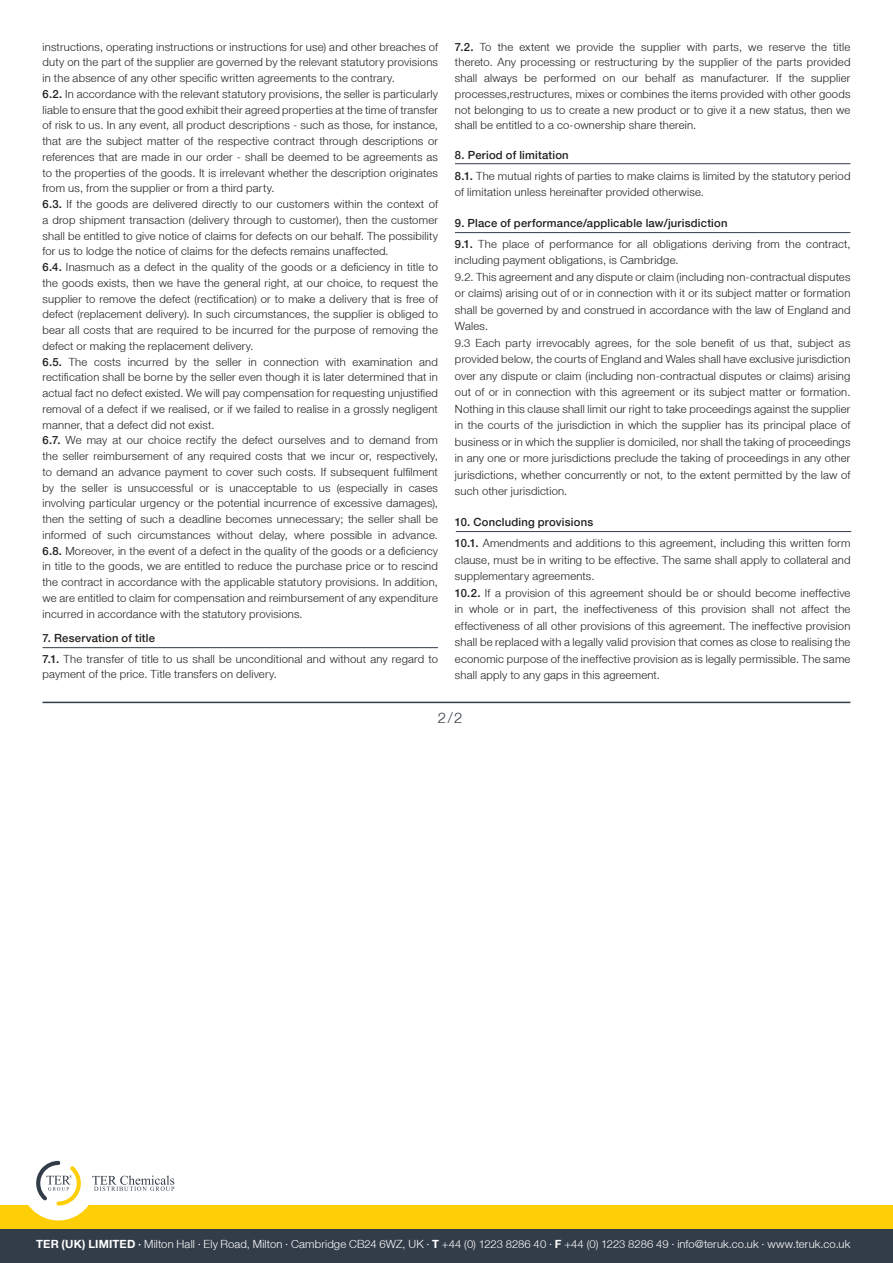
<style>
.page{position:relative;width:893px;height:1263px;background:#fff}
.page>*{position:absolute;margin:0;border:0;box-sizing:border-box;transform-origin:0 0}
.t1{font:300 15px "Helvetica Neue";color:#333d49}
.t2{font:300 11.25px/15.8px "Helvetica Neue";letter-spacing:.02em;color:#231f20}
.t3{font:300 11.25px "Helvetica Neue";letter-spacing:.015em;color:#fff}
.s1{font-weight:500}
.s2{font-weight:700}
</style>
<div class="page">
<div style="left:0;top:1229px;width:893px;height:34px;background:#333d49"></div>
<div style="left:0;top:1205px;width:893px;height:24px;background:#fecf07"></div>
<hr style="left:43px;top:647px;width:395px;height:1px;background:#333d49">
<hr style="left:455px;top:163px;width:395px;height:1px;background:#333d49">
<hr style="left:456px;top:531px;width:395px;height:1px;background:#333d49">
<hr style="left:455px;top:232px;width:395px;height:1px;background:#333d49">
<hr style="left:43px;top:702px;width:807px;height:1px;background:#333d49">
<div style="left:21px;top:1146px;width:75px;height:74px;background:#fff;border-radius:50%"></div>
<svg style="left:36px;top:1161px;width:45px;height:44px"></svg>
<svg style="left:92px;top:1175px;width:82px;height:16px"></svg>
<p class="t2" style="left:43px;top:38px;width:397px">instructions, operating instructions or instructions for use) and other breaches of duty on the part of the supplier are governed by the relevant statutory provisions in the absence of any other specific written agreements to the contrary.<br><span class="s1">6.2.</span> In accordance with the relevant statutory provisions, the seller is particularly liable to ensure that the good exhibit their agreed properties at the time of transfer of risk to us. In any event, all product descriptions - such as those, for instance, that are the subject matter of the respective contract through descriptions or references that are made in our order - shall be deemed to be agreements as to the properties of the goods. It is irrelevant whether the description originates from us, from the supplier or from a third party.<br><span class="s1">6.3.</span> If the goods are delivered directly to our customers within the context of a drop shipment transaction (delivery through to customer), then the customer shall be entitled to give notice of claims for defects on our behalf. The possibility for us to lodge the notice of claims for the defects remains unaffected.<br><span class="s1">6.4.</span> Inasmuch as a defect in the quality of the goods or a deficiency in title to the goods exists, then we have the general right, at our choice, to request the supplier to remove the defect (rectification) or to make a delivery that is free of defect (replacement delivery). In such circumstances, the supplier is obliged to bear all costs that are required to be incurred for the purpose of removing the defect or making the replacement delivery.<br><span class="s1">6.5.</span> The costs incurred by the seller in connection with examination and rectification shall be borne by the seller even though it is later determined that in actual fact no defect existed. We will pay compensation for requesting unjustified removal of a defect if we realised, or if we failed to realise in a grossly negligent manner, that a defect did not exist.<br><span class="s1">6.7.</span> We may at our choice rectify the defect ourselves and to demand from the seller reimbursement of any required costs that we incur or, respectively, to demand an advance payment to cover such costs. If subsequent fulfilment by the seller is unsuccessful or is unacceptable to us (especially in cases involving particular urgency or the potential incurrence of excessive damages), then the setting of such a deadline becomes unnecessary; the seller shall be informed of such circumstances without delay, where possible in advance.<br><span class="s1">6.8.</span> Moreover, in the event of a defect in the quality of the goods or a deficiency in title to the goods, we are entitled to reduce the purchase price or to rescind the contract in accordance with the applicable statutory provisions. In addition, we are entitled to claim for compensation and reimbursement of any expenditure incurred in accordance with the statutory provisions.</p>
<p class="t2" style="left:43px;top:628px;width:397px;line-height:20.2px"><span class="s1">7. Reservation of title<br>7.1.</span> The transfer of title to us shall be unconditional and without any regard to</p>
<p class="t2" style="left:43px;top:666px;width:236px">payment of the price. Title transfers on delivery.</p>
<p class="t2" style="left:455px;top:38px;width:397px;text-align:justify"><span class="s1">7.2.</span> To the extent we provide the supplier with parts, we reserve the title thereto. Any processing or restructuring by the supplier of the parts provided shall always be performed on our behalf as manufacturer. If the supplier processes,restructures, mixes or combines the items provided with other goods not belonging to us to create a new product or to give it a new status, then we shall be entitled to a co-ownership share therein.</p>
<p class="t2" style="left:455px;top:144px;width:397px;line-height:21px"><span class="s1">8. Period of limitation<br>8.1.</span> The mutual rights of parties to make claims is limited by the statutory period</p>
<p class="t2" style="left:455px;top:184px;width:250px">of limitation unless hereinafter provided otherwise.</p>
<p class="t2" style="left:455px;top:212px;width:397px;line-height:21px"><span class="s1">9. Place of performance/applicable law/jurisdiction<br>9.1.</span> The place of performance for all obligations deriving from the contract,</p>
<p class="t2" style="left:455px;top:252px;width:397px;line-height:16.5px">including payment obligations, is Cambridge.<br>9.2. This agreement and any dispute or claim (including non-contractual disputes or claims) arising out of or in connection with it or its subject matter or formation shall be governed by and construed in accordance with the law of England and Wales.<br>9.3 Each party irrevocably agrees, for the sole benefit of us that, subject as provided below, the courts of England and Wales shall have exclusive jurisdiction over any dispute or claim (including non-contractual disputes or claims) arising out of or in connection with this agreement or its subject matter or formation.<br>Nothing in this clause shall limit our right to take proceedings against the supplier in the courts of the jurisdiction in which the supplier has its principal place of business or in which the supplier is domiciled, nor shall the taking of proceedings in any one or more jurisdictions preclude the taking of proceedings in any other jurisdictions, whether concurrently or not, to the extent permitted by the law of such other jurisdiction.</p>
<p class="t2" style="left:455px;top:511px;width:397px;line-height:21px"><span class="s1">10. Concluding provisions<br>10.1.</span> Amendments and additions to this agreement, including this written form</p>
<p class="t2" style="left:455px;top:551px;width:397px;line-height:16.5px">clause, must be in writing to be effective. The same shall apply to collateral and supplementary agreements.<br><span class="s1">10.2.</span> If a provision of this agreement should be or should become ineffective in whole or in part, the ineffectiveness of this provision shall not affect the effectiveness of all other provisions of this agreement. The ineffective provision shall be replaced with a legally valid provision that comes as close to realising the economic purpose of the ineffective provision as is legally permissible. The same shall apply to any gaps in this agreement.</p>
<h1 class="t1" style="left:438px;top:708px;width:26px">2/2</h1>
<p class="t3" style="left:36px;top:1237px;width:816px"><span class="s2">TER (UK) LIMITED</span> <span class="s1">·</span> Milton Hall · Ely Road, Milton · Cambridge CB24 6WZ, UK · <span class="s2">T</span> +44 (0) 1223 8286 40 · <span class="s2">F</span> +44 (0) 1223 8286 49 · info@teruk.co.uk · www.teruk.co.uk</p>
</div>
